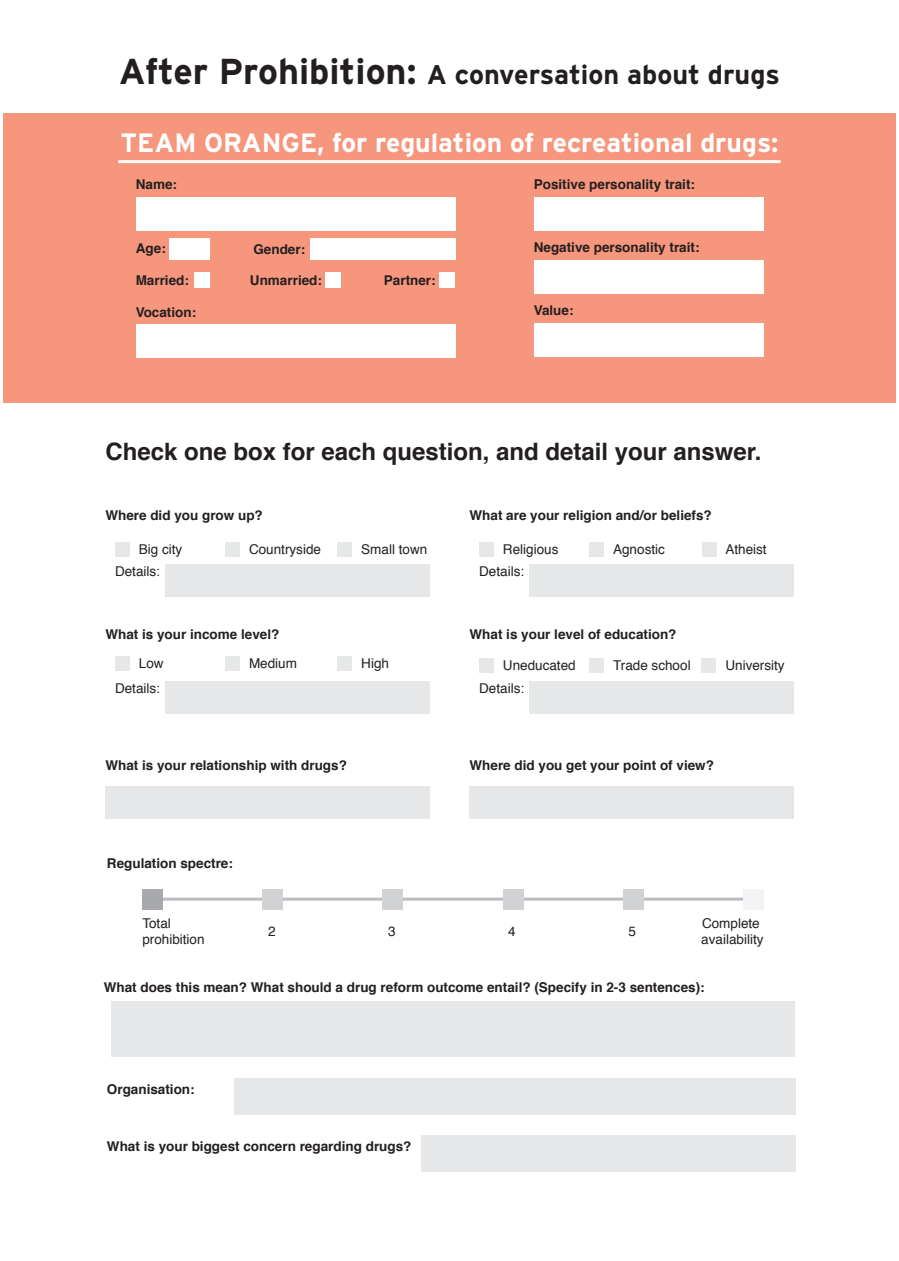
<style>
.page{position:relative;width:899px;height:1261px;background:#fff}
.page>*{position:absolute;margin:0;border:0;box-sizing:border-box;transform-origin:0 0}
.t1{font:700 27px "Interstate";color:#231f20}
.t2{font:700 26.55px "Interstate";color:#fff}
.t3{font:700 24px "Helvetica";color:#231f20}
.t4{font:700 13.5px "Helvetica";color:#231f20}
.t5{font:13.5px/15.9px "Helvetica";color:#231f20}
.s1{font-size:36px}
</style>
<div class="page">
<div style="left:3px;top:114px;width:893px;height:289px;background:#f6967c"></div>
<hr style="left:118px;top:160px;width:663px;height:3px;background:#fff">
<div style="left:136px;top:324px;width:319px;height:33px;background:#fff"></div>
<div style="left:136px;top:197px;width:319px;height:34px;background:#fff"></div>
<div style="left:310px;top:238px;width:145px;height:21px;background:#fff"></div>
<div style="left:169px;top:238px;width:41px;height:21px;background:#fff"></div>
<div style="left:194px;top:272px;width:16px;height:15px;background:#fff"></div>
<div style="left:325px;top:272px;width:15px;height:15px;background:#fff"></div>
<div style="left:439px;top:272px;width:16px;height:15px;background:#fff"></div>
<div style="left:534px;top:197px;width:229px;height:34px;background:#fff"></div>
<div style="left:534px;top:323px;width:229px;height:34px;background:#fff"></div>
<div style="left:534px;top:260px;width:229px;height:34px;background:#fff"></div>
<div style="left:234px;top:1078px;width:561px;height:36px;background:#e6e7e9"></div>
<div style="left:421px;top:1135px;width:374px;height:37px;background:#e6e7e9"></div>
<hr style="left:153px;top:897px;width:600px;height:3px;background:#bcbdc0">
<div style="left:142px;top:888px;width:21px;height:21px;background:#a8a9ad"></div>
<div style="left:262px;top:888px;width:21px;height:21px;background:#d1d2d4"></div>
<div style="left:383px;top:888px;width:20px;height:21px;background:#d1d2d4"></div>
<div style="left:503px;top:888px;width:20px;height:21px;background:#d1d2d4"></div>
<div style="left:623px;top:888px;width:20px;height:21px;background:#d1d2d4"></div>
<div style="left:743px;top:888px;width:21px;height:21px;background:#f2f3f4"></div>
<div style="left:112px;top:1000px;width:683px;height:56px;background:#e6e7e9"></div>
<div style="left:469px;top:786px;width:325px;height:32px;background:#e6e7e9"></div>
<div style="left:105px;top:786px;width:324px;height:32px;background:#e6e7e9"></div>
<div style="left:529px;top:681px;width:265px;height:32px;background:#e6e7e9"></div>
<div style="left:165px;top:681px;width:264px;height:32px;background:#e6e7e9"></div>
<div style="left:479px;top:658px;width:14px;height:14px;background:#e6e7e9"></div>
<div style="left:589px;top:658px;width:14px;height:14px;background:#e6e7e9"></div>
<div style="left:702px;top:658px;width:14px;height:14px;background:#e6e7e9"></div>
<div style="left:115px;top:656px;width:14px;height:14px;background:#e6e7e9"></div>
<div style="left:225px;top:656px;width:14px;height:14px;background:#e6e7e9"></div>
<div style="left:337px;top:656px;width:15px;height:14px;background:#e6e7e9"></div>
<div style="left:529px;top:564px;width:265px;height:33px;background:#e6e7e9"></div>
<div style="left:165px;top:564px;width:264px;height:33px;background:#e6e7e9"></div>
<div style="left:115px;top:542px;width:14px;height:14px;background:#e6e7e9"></div>
<div style="left:225px;top:542px;width:14px;height:14px;background:#e6e7e9"></div>
<div style="left:337px;top:542px;width:15px;height:14px;background:#e6e7e9"></div>
<div style="left:480px;top:542px;width:14px;height:14px;background:#e6e7e9"></div>
<div style="left:590px;top:542px;width:14px;height:14px;background:#e6e7e9"></div>
<div style="left:702px;top:542px;width:14px;height:14px;background:#e6e7e9"></div>
<h1 class="t1" style="left:119px;top:59px;width:663px"><span class="s1">After Prohibition:</span> A conversation about drugs</h1>
<h2 class="t2" style="left:120px;top:128px;width:659px">TEAM ORANGE, for regulation of recreational drugs:</h2>
<p class="t4" style="left:136px;top:173px;width:43px">Name:</p>
<p class="t4" style="left:534px;top:173px;width:163px">Positive personality trait:</p>
<p class="t4" style="left:136px;top:238px;width:31px">Age:</p>
<p class="t4" style="left:253px;top:238px;width:53px">Gender:</p>
<p class="t4" style="left:534px;top:236px;width:167px">Negative personality trait:</p>
<p class="t4" style="left:136px;top:269px;width:55px">Married:</p>
<p class="t4" style="left:250px;top:269px;width:74px">Unmarried:</p>
<p class="t4" style="left:384px;top:269px;width:53px">Partner:</p>
<p class="t4" style="left:136px;top:301px;width:62px">Vocation:</p>
<p class="t4" style="left:534px;top:299px;width:41px">Value:</p>
<h3 class="t3" style="left:105px;top:432px;width:658px">Check one box for each question, and detail your answer.</h3>
<p class="t4" style="left:105px;top:504px;width:159px">Where did you grow up?</p>
<p class="t5" style="left:139px;top:541px;width:45px">Big city</p>
<p class="t5" style="left:249px;top:541px;width:74px">Countryside</p>
<p class="t5" style="left:361px;top:541px;width:68px">Small town</p>
<p class="t4" style="left:469px;top:504px;width:244px">What are your religion and/or beliefs?</p>
<p class="t5" style="left:503px;top:541px;width:57px">Religious</p>
<p class="t5" style="left:613px;top:541px;width:53px">Agnostic</p>
<p class="t5" style="left:725px;top:541px;width:43px">Atheist</p>
<p class="t5" style="left:115px;top:564px;width:47px">Details:</p>
<p class="t5" style="left:479px;top:564px;width:47px">Details:</p>
<p class="t4" style="left:105px;top:623px;width:176px">What is your income level?</p>
<p class="t5" style="left:139px;top:656px;width:26px">Low</p>
<p class="t5" style="left:249px;top:656px;width:50px">Medium</p>
<p class="t5" style="left:361px;top:656px;width:29px">High</p>
<p class="t5" style="left:115px;top:680px;width:47px">Details:</p>
<p class="t5" style="left:479px;top:680px;width:47px">Details:</p>
<p class="t4" style="left:469px;top:623px;width:209px">What is your level of education?</p>
<p class="t5" style="left:503px;top:657px;width:74px">Uneducated</p>
<p class="t5" style="left:613px;top:657px;width:79px">Trade school</p>
<p class="t5" style="left:725px;top:657px;width:61px">University</p>
<p class="t4" style="left:105px;top:754px;width:243px">What is your relationship with drugs?</p>
<p class="t4" style="left:469px;top:754px;width:246px">Where did you get your point of view?</p>
<p class="t4" style="left:107px;top:852px;width:128px">Regulation spectre:</p>
<p class="t5" style="left:142px;top:916px;width:64px">Total prohibition</p>
<p class="t5" style="left:701px;top:916px;width:64px">Complete availability</p>
<p class="t4" style="left:104px;top:976px;width:602px">What does this mean? What should a drug reform outcome entail? (Specify in 2-3 sentences):</p>
<p class="t5" style="left:268px;top:924px;width:9px">2</p>
<p class="t5" style="left:388px;top:924px;width:9px">3</p>
<p class="t5" style="left:508px;top:924px;width:9px">4</p>
<p class="t5" style="left:628px;top:924px;width:9px">5</p>
<p class="t4" style="left:107px;top:1078px;width:89px">Organisation:</p>
<p class="t4" style="left:107px;top:1135px;width:306px">What is your biggest concern regarding drugs?</p>
</div>
